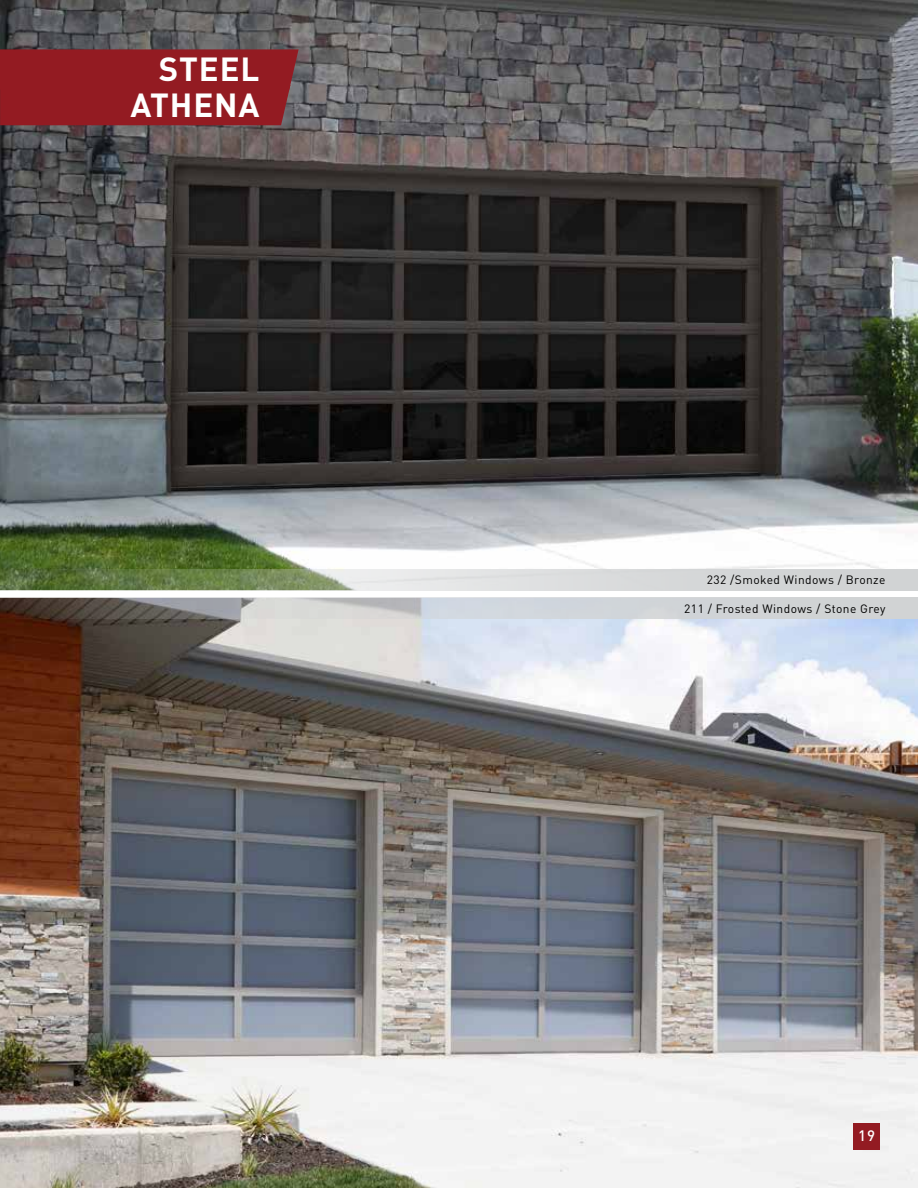
<style>
.page{position:relative;width:918px;height:1188px;background:#fff}
.page>*{position:absolute;margin:0;border:0;box-sizing:border-box;transform-origin:0 0}
.t1{font:700 33px "DIN Pro";letter-spacing:.025em;color:#fff}
.t2{font:500 15px "DIN Pro";color:#fff}
.t3{font:12px "DIN Pro";letter-spacing:.035em;color:#000}
</style>
<div class="page">
<img style="left:0;top:0;width:918px;height:1188px">
<div style="left:0;top:590px;width:918px;height:8px;background:#fff"></div>
<svg style="left:0;top:598px;width:918px;height:21px;background:#b4b4b5"></svg>
<svg style="left:0;top:569px;width:918px;height:21px;background:#b1baa7"></svg>
<div style="left:853px;top:1123px;width:27px;height:27px;background:#931b22"></div>
<div style="left:0;top:49px;width:299px;height:76px;background:#931b22"></div>
<h1 class="t1" style="left:159px;top:47px;width:102px">STEEL</h1>
<h1 class="t1" style="left:130px;top:83px;width:131px">ATHENA</h1>
<p class="t3" style="left:707px;top:572px;width:180px">232 /Smoked Windows / Bronze</p>
<p class="t3" style="left:684px;top:601px;width:203px">211 / Frosted Windows / Stone Grey</p>
<p class="t2" style="left:858px;top:1126px;width:18px">19</p>
</div>
